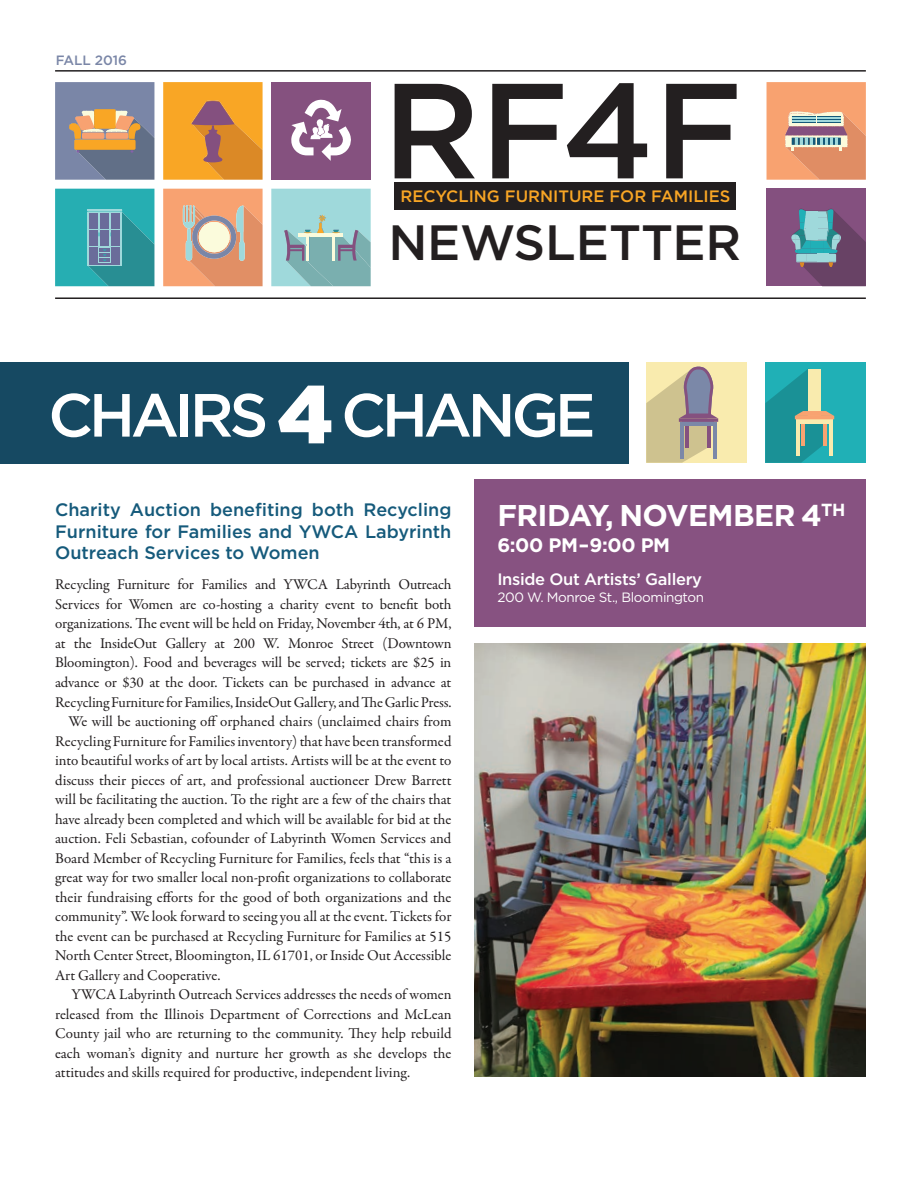
<style>
.page{position:relative;width:921px;height:1190px;background:#fff}
.page>*{position:absolute;margin:0;border:0;box-sizing:border-box;transform-origin:0 0}
.t1{font:500 135px "Gotham";color:#231f20}
.t2{font:500 60.75px "Gotham";letter-spacing:-.07em;color:#fff}
.t3{font:500 49.5px "Gotham";color:#231f20}
.t4{font:700 30px "Gotham";letter-spacing:-.02em;color:#fff}
.t5{font:700 19.5px "Gotham";letter-spacing:-.02em;color:#fff}
.t6{font:500 18px/21.6px "Gotham";color:#155a7b;text-align:justify}
.t7{font:500 16.5px "Gotham";color:#f9a625}
.t8{font:500 16.5px "Gotham";letter-spacing:-.02em;color:#fff}
.t9{font:15px "Garamond Premr Pro";letter-spacing:-.005em;color:#231f20}
.t10{font:13.5px "Gotham";letter-spacing:-.03em;color:#fff}
.t11{font:500 13.5px "Gotham";color:#7a86a7}
.s1{font-weight:900;font-size:81.9px}
</style>
<div class="page">
<div style="left:765px;top:362px;width:100px;height:100px;background:#20b0b6"></div>
<svg style="left:765px;top:369px;width:68px;height:93px"></svg>
<svg style="left:799px;top:419px;width:30px;height:4px"></svg>
<svg style="left:795px;top:419px;width:4px;height:36px"></svg>
<hr style="left:829px;top:419px;width:4px;height:36px;background:#f9ebae">
<hr style="left:794px;top:416px;width:39px;height:3px;background:#f8a371">
<div style="left:646px;top:362px;width:101px;height:100px;background:#f9ebae"></div>
<svg style="left:646px;top:366px;width:72px;height:96px"></svg>
<hr style="left:682px;top:422px;width:31px;height:4px;background:#7b88a8">
<svg style="left:678px;top:418px;width:40px;height:4px"></svg>
<div style="left:394px;top:183px;width:341px;height:27px;background:#231f20"></div>
<svg style="left:55px;top:82px;width:99px;height:98px;background:#918a8c"></svg>
<svg style="left:163px;top:189px;width:99px;height:97px;background:#e3a682"></svg>
<svg style="left:163px;top:82px;width:99px;height:98px;background:#e49631"></svg>
<svg style="left:55px;top:189px;width:99px;height:97px;background:#38a0aa"></svg>
<hr style="left:89px;top:263px;width:31px;height:1px;background:#6a6c9a">
<svg style="left:766px;top:82px;width:99px;height:98px;background:#e1a07c"></svg>
<svg style="left:271px;top:189px;width:99px;height:97px;background:#95c5c7"></svg>
<hr style="left:55px;top:297px;width:810px;height:2px;background:#231f20">
<hr style="left:55px;top:70px;width:810px;height:2px;background:#231f20">
<div style="left:271px;top:82px;width:99px;height:98px;background:#85517f"></div>
<svg style="left:291px;top:99px;width:60px;height:62px"></svg>
<div style="left:766px;top:189px;width:99px;height:97px;background:#84507f"></div>
<svg style="left:791px;top:208px;width:74px;height:78px"></svg>
<img style="left:474px;top:643px;width:391px;height:433px">
<div style="left:474px;top:480px;width:391px;height:147px;background:#875281"></div>
<div style="left:0;top:362px;width:628px;height:101px;background:#164962"></div>
<p class="t11" style="left:56px;top:52px;width:73px">FALL 2016</p>
<h1 class="t1" style="left:382px;top:54px;width:361px">RF4F</h1>
<p class="t7" style="left:400px;top:187px;width:331px">RECYCLING FURNITURE FOR FAMILIES</p>
<h3 class="t3" style="left:388px;top:214px;width:354px">NEWSLETTER</h3>
<h2 class="t2" style="left:48px;top:380px;width:548px">CHAIRS <span class="s1">4</span> CHANGE</h2>
<p class="t6" style="left:55px;top:498px;width:398px">Charity Auction benefiting both Recycling Furniture for Families and YWCA Labyrinth Outreach Services to Women</p>
<p class="t9" style="left:55px;top:575px;width:397px">Recycling Furniture for Families and YWCA Labyrinth Outreach</p>
<p class="t9" style="left:55px;top:595px;width:397px">Services for Women are co-hosting a charity event to benefit both</p>
<p class="t9" style="left:55px;top:614px;width:398px">organizations. The event will be held on Friday, November 4th, at 6 PM,</p>
<p class="t9" style="left:55px;top:634px;width:398px">at the InsideOut Gallery at 200 W. Monroe Street (Downtown</p>
<p class="t9" style="left:55px;top:653px;width:397px">Bloomington). Food and beverages will be served; tickets are $25 in</p>
<p class="t9" style="left:55px;top:673px;width:397px">advance or $30 at the door. Tickets can be purchased in advance at</p>
<p class="t9" style="left:55px;top:692px;width:398px">Recycling Furniture for Families, InsideOut Gallery, and The Garlic Press.</p>
<p class="t9" style="left:69px;top:712px;width:384px">We will be auctioning off orphaned chairs (unclaimed chairs from</p>
<p class="t9" style="left:55px;top:731px;width:398px">Recycling Furniture for Families inventory) that have been transformed</p>
<p class="t9" style="left:55px;top:751px;width:397px">into beautiful works of art by local artists. Artists will be at the event to</p>
<p class="t9" style="left:55px;top:770px;width:398px">discuss their pieces of art, and professional auctioneer Drew Barrett</p>
<p class="t9" style="left:55px;top:790px;width:397px">will be facilitating the auction. To the right are a few of the chairs that</p>
<p class="t9" style="left:55px;top:809px;width:398px">have already been completed and which will be available for bid at the</p>
<p class="t9" style="left:55px;top:829px;width:397px">auction. Feli Sebastian, cofounder of Labyrinth Women Services and</p>
<p class="t9" style="left:55px;top:848px;width:398px">Board Member of Recycling Furniture for Families, feels that “this is a</p>
<p class="t9" style="left:55px;top:868px;width:398px">great way for two smaller local non-profit organizations to collaborate</p>
<p class="t9" style="left:55px;top:887px;width:398px">their fundraising efforts for the good of both organizations and the</p>
<p class="t9" style="left:55px;top:907px;width:397px">community”. We look forward to seeing you all at the event. Tickets for</p>
<p class="t9" style="left:55px;top:926px;width:397px">the event can be purchased at Recycling Furniture for Families at 515</p>
<p class="t9" style="left:55px;top:946px;width:398px">North Center Street, Bloomington, IL 61701, or Inside Out Accessible</p>
<p class="t9" style="left:55px;top:965px;width:167px">Art Gallery and Cooperative.</p>
<p class="t9" style="left:71px;top:985px;width:381px">YWCA Labyrinth Outreach Services addresses the needs of women</p>
<p class="t9" style="left:55px;top:1004px;width:398px">released from the Illinois Department of Corrections and McLean</p>
<p class="t9" style="left:55px;top:1024px;width:398px">County jail who are returning to the community. They help rebuild</p>
<p class="t9" style="left:55px;top:1043px;width:398px">each woman’s dignity and nurture her growth as she develops the</p>
<p class="t9" style="left:55px;top:1063px;width:356px">attitudes and skills required for productive, independent living.</p>
<h3 class="t4" style="left:497px;top:498px;width:349px">FRIDAY, NOVEMBER 4<sup>TH</sup></h3>
<h3 class="t5" style="left:497px;top:533px;width:174px">6:00 PM–9:00 PM</h3>
<p class="t8" style="left:497px;top:570px;width:206px">Inside Out Artists’ Gallery</p>
<p class="t10" style="left:497px;top:589px;width:208px">200 W. Monroe St., Bloomington</p>
</div>
